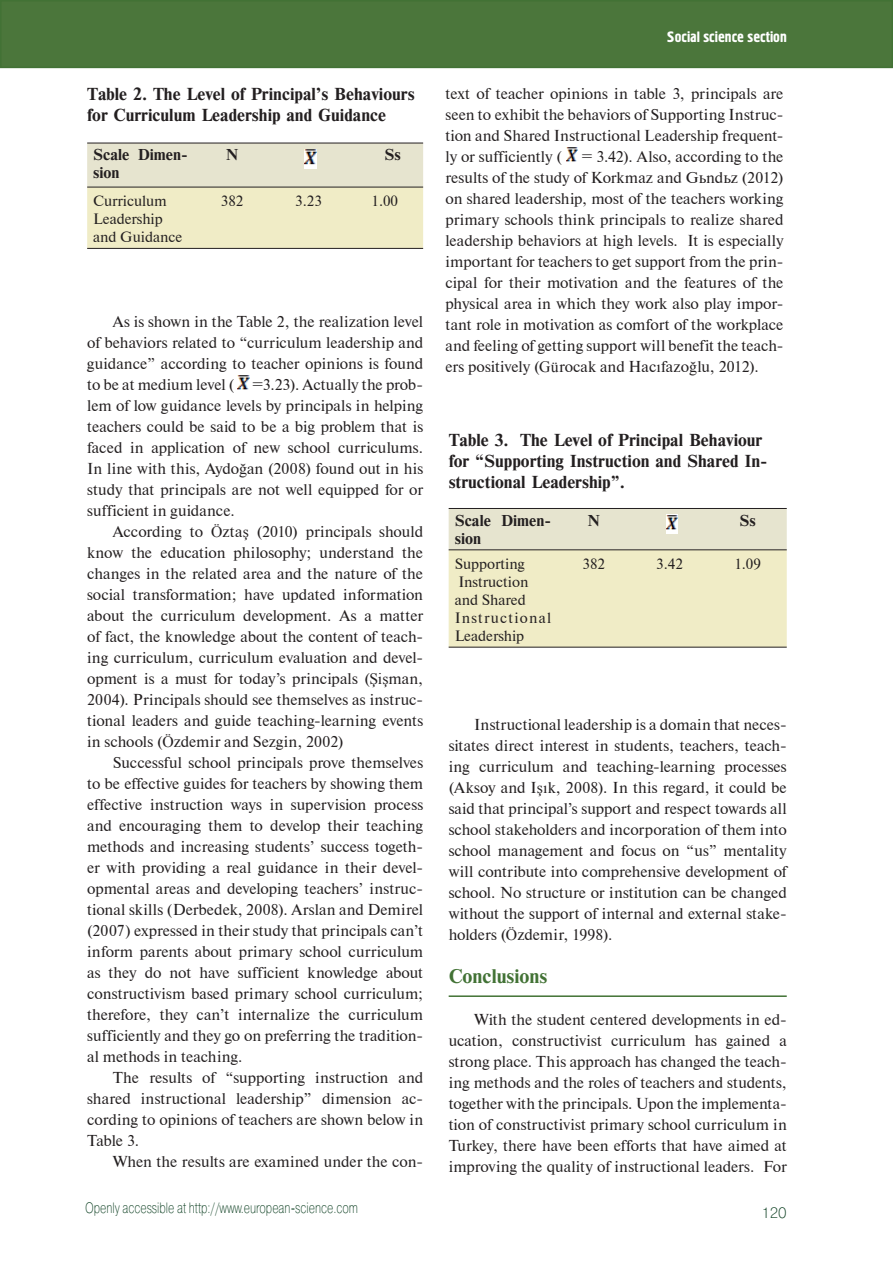
<style>
.page{position:relative;width:893px;height:1263px;background:#fff}
.page>*{position:absolute;margin:0;border:0;box-sizing:border-box;transform-origin:0 0}
.t1{font:18.75px "Newton C Bold";color:#427235}
.t2{font:16.5px/21px "Newton C Bold";color:#231f20}
.t3{font:15.75px/21px "Newton CTT";color:#231f20;text-align:justify}
.t4{font:15px/18px "Newton CTT";color:#231f20}
.t5{font:15px "Pragmatica Light C";color:#0b3e20;scale:.75 1}
.t6{font:15px/18px "Newton C Bold";color:#231f20}
.t7{font:15px "Hermes C";color:#fff}
.t8{font:15px "Pragmatica Light C";color:#0b3e20}
.s1{font-family:"Times New Roman"}
</style>
<div class="page">
<div style="left:1px;top:1px;width:891px;height:66px;background:#4b763b"></div>
<div style="left:0;top:0;width:893px;height:68px;border:2px solid #427235"></div>
<svg style="left:87px;top:144px;width:336px;height:104px;background:#eae7c8"></svg>
<hr style="left:87px;top:143px;width:336px;height:1px;background:#231f20">
<hr style="left:87px;top:187px;width:336px;height:1px;background:#231f20">
<hr style="left:87px;top:248px;width:336px;height:1px;background:#231f20">
<img style="left:305px;top:149px;width:11px;height:19px">
<img style="left:238px;top:375px;width:11px;height:15px">
<img style="left:566px;top:147px;width:11px;height:15px">
<svg style="left:449px;top:509px;width:338px;height:138px;background:#ece8c7"></svg>
<hr style="left:449px;top:508px;width:338px;height:1px;background:#231f20">
<hr style="left:449px;top:549px;width:338px;height:1px;background:#231f20">
<hr style="left:449px;top:647px;width:338px;height:1px;background:#231f20">
<img style="left:666px;top:514px;width:12px;height:20px">
<hr style="left:449px;top:995px;width:338px;height:2px;background:#427235">
<p class="t2" style="left:87px;top:85px;width:329px">Table 2. The Level of Principal’s Behaviours for Curriculum Leadership and Guidance</p>
<p class="t6" style="left:93px;top:147px;width:96px">Scale Dimen&shy;sion</p>
<p class="t6" style="left:226px;top:147px;width:14px">N</p>
<p class="t6" style="left:385px;top:147px;width:18px">Ss</p>
<p class="t4" style="left:93px;top:192px;width:91px">Curriculum<br>Leadership and Guidance</p>
<p class="t4" style="left:221px;top:192px;width:24px">382</p>
<p class="t4" style="left:295px;top:192px;width:28px">3.23</p>
<p class="t4" style="left:372px;top:192px;width:28px">1.00</p>
<p class="t3" style="left:87px;top:311px;width:337px;text-indent:26px">As is shown in the Table 2, the realization level of behaviors related to “curriculum leadership and guidance” according to teacher opinions is found to be at medium level ( =3.23). Actually the prob&shy;lem of low guidance levels by principals in helping teachers could be said to be a big problem that is faced in application of new school curriculums.<br>In line with this, Aydo<span class="s1">ğ</span>an (2008) found out in his study that principals are not well equipped for or sufficient in guidance.</p>
<p class="t3" style="left:87px;top:521px;width:337px;text-indent:26px">According to <span class="s1">Ö</span>zta<span class="s1">ş</span> (2010) principals should know the education philosophy; understand the changes in the related area and the nature of the social transformation; have updated information about the curriculum development. As a matter of fact, the knowledge about the content of teach&shy;ing curriculum, curriculum evaluation and devel&shy;opment is a must for today’s principals (<span class="s1">Şiş</span>man, 2004). Principals should see themselves as instruc&shy;tional leaders and guide teaching-learning events in schools (<span class="s1">Ö</span>zdemir and Sezgin, 2002)</p>
<p class="t3" style="left:87px;top:752px;width:337px;text-indent:26px">Successful school principals prove themselves to be effective guides for teachers by showing them effective instruction ways in supervision process and encouraging them to develop their teaching methods and increasing students’ success togeth&shy;er with providing a real guidance in their devel&shy;opmental areas and developing teachers’ instruc&shy;tional skills (Derbedek, 2008). Arslan and Demirel (2007) expressed in their study that principals can’t inform parents about primary school curriculum as they do not have sufficient knowledge about constructivism based primary school curriculum; therefore, they can’t internalize the curriculum sufficiently and they go on preferring the tradition&shy;al methods in teaching.</p>
<p class="t3" style="left:87px;top:1067px;width:337px;text-indent:26px">The results of “supporting instruction and shared instructional leadership” dimension ac&shy;cording to opinions of teachers are shown below in Table 3.</p>
<p class="t3" style="left:113px;top:1151px;width:312px">When the results are examined under the con-</p>
<p class="t5" style="left:85px;top:1202px;width:365px">Openly accessible at http://www.european-science.com</p>
<p class="t7" style="left:667px;top:28px;width:121px">Social science section</p>
<p class="t3" style="left:445px;top:83px;width:340px">text of teacher opinions in table 3, principals are seen to exhibit the behaviors of Supporting Instruc&shy;tion and Shared Instructional Leadership frequent&shy;ly or sufficiently ( = 3.42). Also, according to the results of the study of Korkmaz and Gündüz (2012) on shared leadership, most of the teachers working primary schools think principals to realize shared leadership behaviors at high levels. It is especially important for teachers to get support from the prin&shy;cipal for their motivation and the features of the physical area in which they work also play impor&shy;tant role in motivation as comfort of the workplace and feeling of getting support will benefit the teach&shy;ers positively (<span class="s1">Gü</span>rocak and Hac<span class="s1">ı</span>fazo<span class="s1">ğ</span>lu, 2012).</p>
<p class="t2" style="left:449px;top:431px;width:320px">Table 3. The Level of Principal Behaviour for “Supporting Instruction and Shared In&shy;structional Leadership”.</p>
<p class="t6" style="left:455px;top:513px;width:98px">Scale Dimen&shy;sion</p>
<p class="t6" style="left:588px;top:513px;width:14px">N</p>
<p class="t6" style="left:739px;top:513px;width:18px">Ss</p>
<p class="t4" style="left:455px;top:555px;width:98px">Supporting<br>Instruction and Shared<br>Instructional<br>Leadership</p>
<p class="t4" style="left:582px;top:555px;width:24px">382</p>
<p class="t4" style="left:656px;top:555px;width:28px">3.42</p>
<p class="t4" style="left:734px;top:555px;width:28px">1.09</p>
<p class="t3" style="left:449px;top:715px;width:340px;text-indent:26px">Instructional leadership is a domain that neces&shy;sitates direct interest in students, teachers, teach&shy;ing curriculum and teaching-learning processes (Aksoy and I<span class="s1">şı</span>k, 2008). In this regard, it could be said that principal’s support and respect towards all school stakeholders and incorporation of them into school management and focus on “us” mentality will contribute into comprehensive development of school. No structure or institution can be changed without the support of internal and external stake&shy;holders (<span class="s1">Ö</span>zdemir, 1998).</p>
<p class="t1" style="left:449px;top:969px;width:100px">Conclusions</p>
<p class="t3" style="left:449px;top:1009px;width:340px;text-indent:26px">With the student centered developments in ed&shy;ucation, constructivist curriculum has gained a strong place. This approach has changed the teach&shy;ing methods and the roles of teachers and students, together with the principals. Upon the implementa&shy;tion of constructivist primary school curriculum in Turkey, there have been efforts that have aimed at improving the quality of instructional leaders. For</p>
<p class="t8" style="left:761px;top:1208px;width:27px">120</p>
</div>
